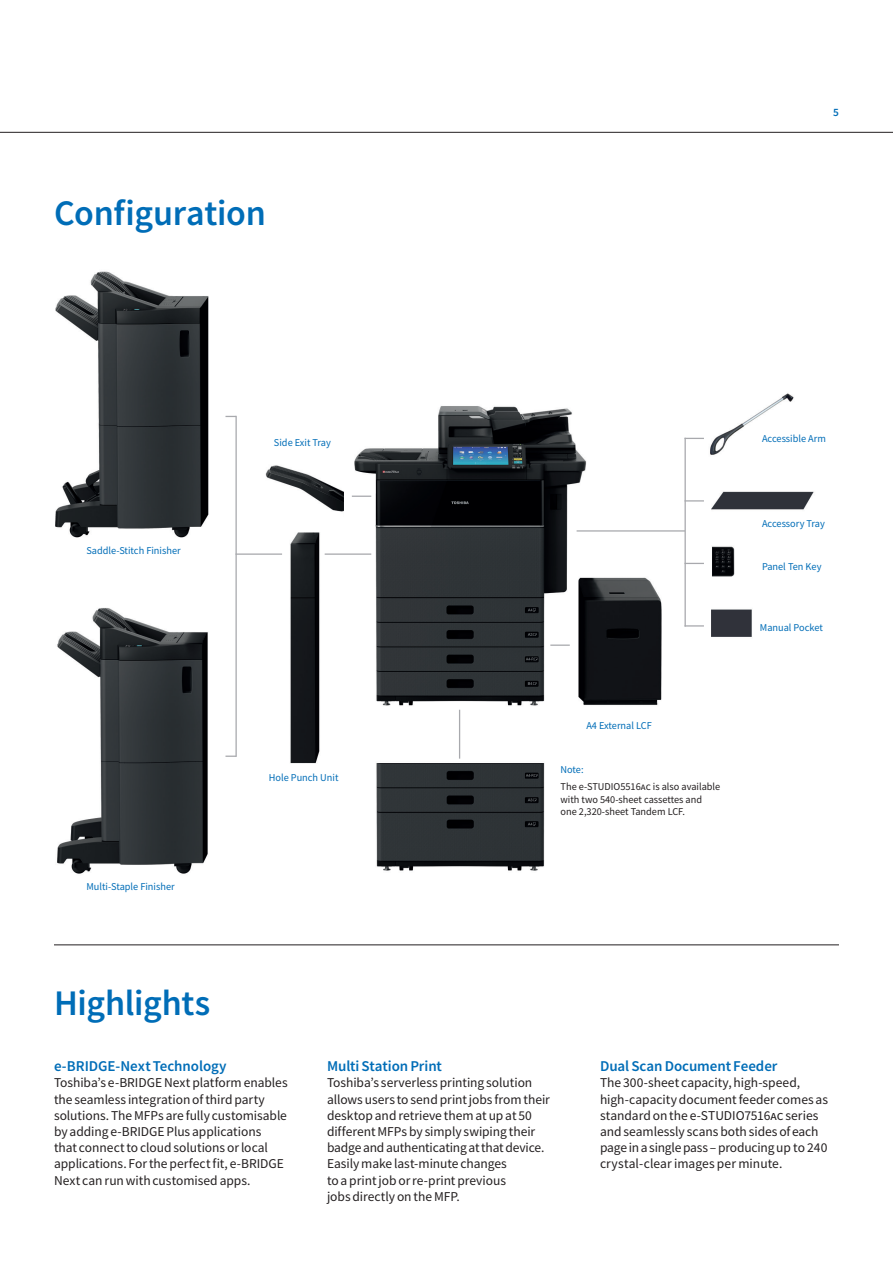
<style>
.page{position:relative;width:893px;height:1263px;background:#fff}
.page>*{position:absolute;margin:0;border:0;box-sizing:border-box;transform-origin:0 0}
.Section_title_gradie{font:500 36px "Toshiba Sans";letter-spacing:-.01em;color:#006db7}
.Sub_heading_level_1{font:500 15px "Toshiba Sans";color:#006db7}
.Main_text_BLACK{font:500 15px "Toshiba Sans";letter-spacing:-.005em;color:#006db7}
.Main_text_BLACK-2{font:13.5px/16.2px "Toshiba Sans";letter-spacing:-.005em;color:#231f20}
.t1{font:500 11.25px "Toshiba Sans";color:#006db7}
.t2{font:10.5px "Toshiba Sans";color:#006db7}
.t3{font:10.5px "Toshiba Sans";color:#231f20}
</style>
<div class="page">
<hr style="left:0;top:132px;width:893px;height:1px;background:#231f20">
<img style="left:55px;top:271px;width:759px;height:603px">
<svg style="left:352px;top:496px;width:19px;height:1px"></svg>
<hr style="left:325px;top:553px;width:46px;height:2px;background:#a8a9ad">
<hr style="left:459px;top:710px;width:1px;height:49px;background:#a8a9ad">
<hr style="left:235px;top:553px;width:47px;height:2px;background:#a8a9ad">
<svg style="left:686px;top:438px;width:18px;height:1px"></svg>
<hr style="left:577px;top:530px;width:108px;height:2px;background:#a8a9ad">
<hr style="left:550px;top:644px;width:20px;height:2px;background:#a8a9ad">
<hr style="left:235px;top:416px;width:2px;height:341px;background:#a8a9ad">
<svg style="left:686px;top:500px;width:18px;height:1px"></svg>
<svg style="left:686px;top:563px;width:18px;height:1px"></svg>
<hr style="left:684px;top:625px;width:20px;height:2px;background:#a8a9ad">
<hr style="left:684px;top:438px;width:2px;height:189px;background:#a8a9ad">
<svg style="left:225px;top:755px;width:11px;height:2px"></svg>
<hr style="left:54px;top:944px;width:785px;height:1px;background:#231f20">
<p class="Section_title_gradie" style="left:54px;top:190px;width:213px">Configuration</p>
<p class="t1" style="left:833px;top:105px;width:7px">5</p>
<p class="t2" style="left:86px;top:544px;width:96px">Saddle-Stitch Finisher</p>
<p class="t2" style="left:86px;top:879px;width:90px">Multi-Staple Finisher</p>
<p class="Section_title_gradie" style="left:54px;top:979px;width:158px">Highlights</p>
<p class="t2" style="left:274px;top:436px;width:59px">Side Exit Tray</p>
<p class="t2" style="left:762px;top:432px;width:65px">Accessible Arm</p>
<p class="t2" style="left:762px;top:516px;width:64px">Accessory Tray</p>
<p class="t2" style="left:762px;top:559px;width:61px">Panel Ten Key</p>
<p class="t2" style="left:269px;top:771px;width:71px">Hole Punch Unit</p>
<p class="t2" style="left:586px;top:719px;width:67px">A4 External LCF</p>
<p class="t2" style="left:561px;top:763px;width:25px">Note:</p>
<p class="t3" style="left:561px;top:780px;width:161px">The e-STUDIO5516ac is also available</p>
<p class="t3" style="left:561px;top:792px;width:143px">with two 540-sheet cassettes and</p>
<p class="t3" style="left:561px;top:805px;width:126px">one 2,320-sheet Tandem LCF.</p>
<p class="t2" style="left:760px;top:620px;width:64px">Manual Pocket</p>
<p class="Sub_heading_level_1" style="left:54px;top:1056px;width:174px">e-BRIDGE-Next Technology</p>
<p class="Main_text_BLACK-2" style="left:54px;top:1075px;width:235px">Toshiba’s e-BRIDGE Next platform enables the seamless integration of third party solutions. The MFPs are fully customisable by adding e-BRIDGE Plus applications that connect to cloud solutions or local applications. For the perfect fit, e-BRIDGE Next can run with customised apps.</p>
<p class="Main_text_BLACK" style="left:327px;top:1056px;width:117px">Multi Station Print</p>
<p class="Main_text_BLACK-2" style="left:327px;top:1075px;width:224px">Toshiba’s serverless printing solution allows users to send print jobs from their desktop and retrieve them at up at 50</p>
<p class="Main_text_BLACK-2" style="left:327px;top:1123px;width:210px">different MFPs by simply swiping their</p>
<p class="Main_text_BLACK-2" style="left:327px;top:1139px;width:219px">badge and authenticating at that device.</p>
<p class="Main_text_BLACK-2" style="left:327px;top:1156px;width:181px;text-align:justify">Easily make last-minute changes to a print job or re-print previous jobs directly on the MFP.</p>
<p class="Sub_heading_level_1" style="left:600px;top:1056px;width:179px">Dual Scan Document Feeder</p>
<p class="Main_text_BLACK-2" style="left:600px;top:1075px;width:202px">The 300-sheet capacity, high-speed,</p>
<p class="Main_text_BLACK-2" style="left:600px;top:1091px;width:230px">high-capacity document feeder comes as standard on the e-STUDIO7516ac series and seamlessly scans both sides of each page in a single pass – producing up to 240 crystal-clear images per minute.</p>
</div>
